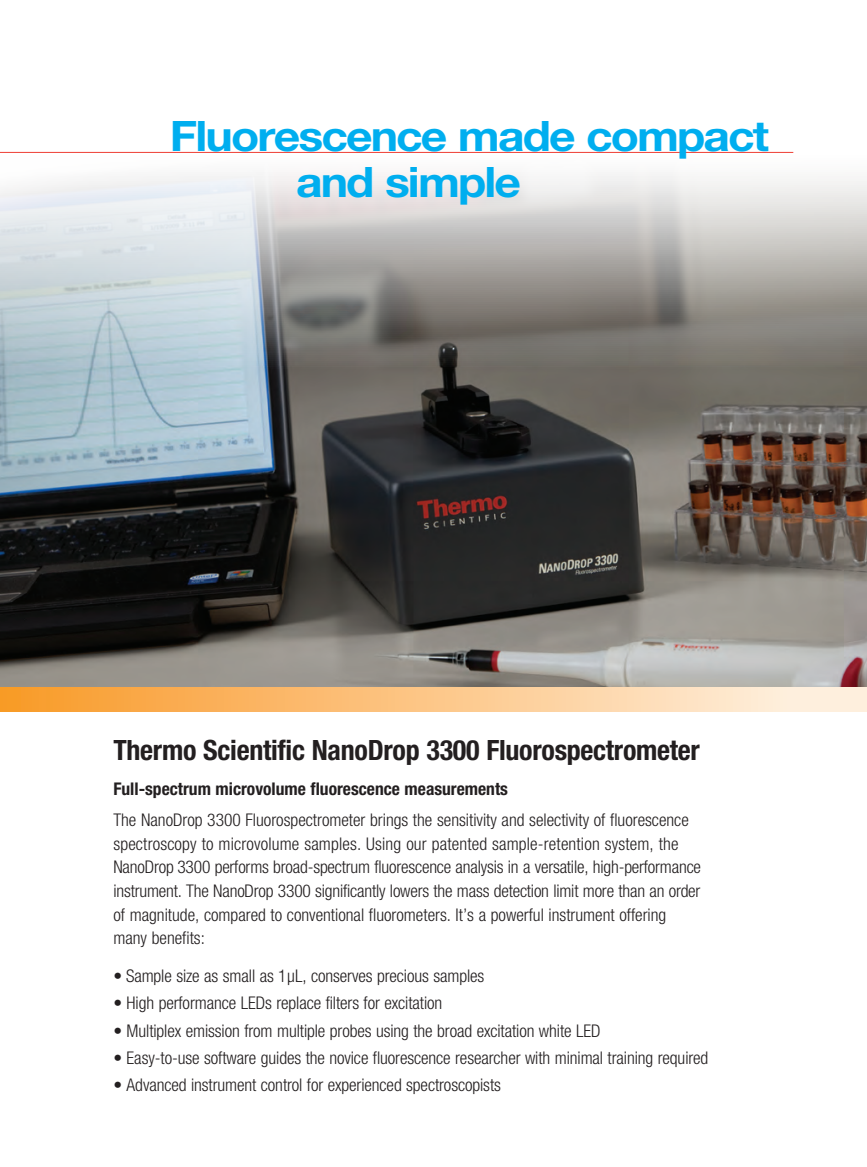
<style>
.page{position:relative;width:867px;height:1167px;background:#fff}
.page>*{position:absolute;margin:0;border:0;box-sizing:border-box;transform-origin:0 0}
.t1{font:700 42px/45.5px "Helvetica Neue";letter-spacing:-.04em;color:#00aeef;scale:1.1 1}
.t2{font:700 condensed 28px "Helvetica Neue";letter-spacing:-.01em;color:#231f20}
.t3{font:300 condensed 17.5px/23.6px "Helvetica Neue";letter-spacing:-.005em;color:#231f20}
.t4{font:700 condensed 17.5px "Helvetica Neue";color:#231f20}
</style>
<div class="page">
<img style="left:0;top:174px;width:866px;height:513px">
<div style="left:0;top:687px;width:866px;height:24px;background:linear-gradient(to right,#f99a28,#fff5e9)"></div>
<hr style="left:0;top:152px;width:793px;height:1px;background:#ee3e34">
<h1 class="t1" style="left:296px;top:113px;width:431px;text-indent:-126px">Fluorescence made compact and simple</h1>
<h2 class="t2" style="left:113px;top:733px;width:588px">Thermo Scientific NanoDrop 3300 Fluorospectrometer</h2>
<p class="t4" style="left:113px;top:778px;width:396px">Full-spectrum microvolume fluorescence measurements</p>
<p class="t3" style="left:113px;top:807px;width:589px">The NanoDrop 3300 Fluorospectrometer brings the sensitivity and selectivity of fluorescence spectroscopy to microvolume samples. Using our patented sample-retention system, the NanoDrop 3300 performs broad-spectrum fluorescence analysis in a versatile, high-performance instrument. The NanoDrop 3300 significantly lowers the mass detection limit more than an order of magnitude, compared to conventional fluorometers. It’s a powerful instrument offering many benefits:</p>
<p class="t3" style="left:113px;top:963px;width:372px">• Sample size as small as 1μL, conserves precious samples</p>
<p class="t3" style="left:113px;top:990px;width:330px">• High performance LEDs replace filters for excitation</p>
<p class="t3" style="left:113px;top:1018px;width:488px">• Multiplex emission from multiple probes using the broad excitation white LED</p>
<p class="t3" style="left:113px;top:1045px;width:596px">• Easy-to-use software guides the novice fluorescence researcher with minimal training required</p>
<p class="t3" style="left:113px;top:1073px;width:389px">• Advanced instrument control for experienced spectroscopists</p>
</div>
